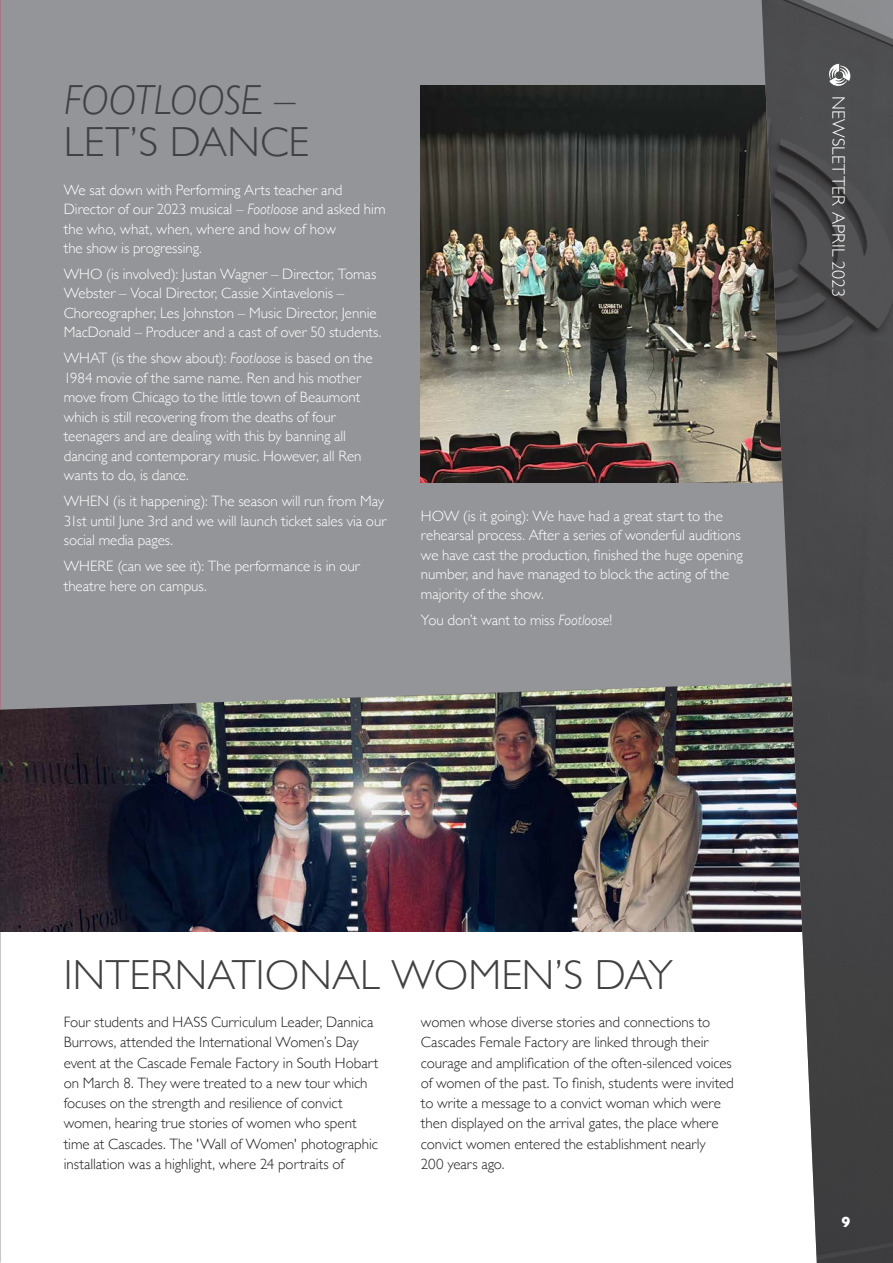
<style>
.page{position:relative;width:893px;height:1263px;background:#fff}
.page>*{position:absolute;margin:0;border:0;box-sizing:border-box;transform-origin:0 0}
.t1{font:300 42px/42px "Gill Sans";letter-spacing:.005em;color:#414042}
.t2{font:300 18px "Gill Sans";letter-spacing:.01em;color:#fff}
.t3{font:300 15px/19.5px "Gill Sans";letter-spacing:-.005em;color:#fff}
.t4{font:300 15px/20.2px "Gill Sans";letter-spacing:-.005em;color:#231f20}
.t5{font:700 15px "Gill Sans";color:#fff}
.s1{font-style:italic}
</style>
<div class="page">
<img style="left:0;top:710px;width:761px;height:222px">
<div style="left:0;top:0;width:761px;height:710px;background:#939598"></div>
<img style="left:421px;top:85px;width:340px;height:398px">
<img style="left:761px;top:0;width:132px;height:1263px">
<svg style="left:829px;top:64px;width:21px;height:22px"></svg>
<h1 class="t1" style="left:64px;top:77px;width:247px"><span class="s1">FOOTLOOSE</span> –<br>LET’S DANCE</h1>
<p class="t3" style="left:64px;top:179px;width:323px">We sat down with Performing Arts teacher and Director of our 2023 musical – <span class="s1">Footloose</span> and asked him the who, what, when, where and how of how<br>the show is progressing.</p>
<p class="t3" style="left:64px;top:264px;width:319px">WHO (is involved): Justan Wagner – Director, Tomas Webster – Vocal Director, Cassie Xintavelonis – Choreographer, Les Johnston – Music Director, Jennie MacDonald – Producer and a cast of over 50 students.</p>
<p class="t3" style="left:64px;top:348px;width:310px">WHAT (is the show about): <span class="s1">Footloose</span> is based on the 1984 movie of the same name. Ren and his mother move from Chicago to the little town of Beaumont which is still recovering from the deaths of four teenagers and are dealing with this by banning all dancing and contemporary music. However, all Ren wants to do, is dance.</p>
<p class="t3" style="left:64px;top:491px;width:324px">WHEN (is it happening): The season will run from May<br>31st until June 3rd and we will launch ticket sales via our social media pages.</p>
<p class="t3" style="left:64px;top:556px;width:298px">WHERE (can we see it): The performance is in our theatre here on campus.</p>
<p class="t3" style="left:421px;top:505px;width:323px">HOW (is it going): We have had a great start to the rehearsal process. After a series of wonderful auditions we have cast the production, finished the huge opening number, and have managed to block the acting of the majority of the show.</p>
<p class="t3" style="left:421px;top:609px;width:193px">You don’t want to miss <span class="s1">Footloose</span>!</p>
<p class="t2" style="left:853px;top:96px;width:203px;rotate:90deg">NEWSLETTER APRIL 2023</p>
<h1 class="t1" style="left:64px;top:952px;width:611px">INTERNATIONAL WOMEN’S DAY</h1>
<p class="t4" style="left:64px;top:1011px;width:316px">Four students and HASS Curriculum Leader, Dannica Burrows, attended the International Women’s Day event at the Cascade Female Factory in South Hobart on March 8. They were treated to a new tour which focuses on the strength and resilience of convict women, hearing true stories of women who spent time at Cascades. The 'Wall of Women' photographic installation was a highlight, where 24 portraits of</p>
<p class="t4" style="left:421px;top:1011px;width:314px">women whose diverse stories and connections to Cascades Female Factory are linked through their courage and amplification of the often-silenced voices of women of the past. To finish, students were invited to write a message to a convict woman which were then displayed on the arrival gates, the place where convict women entered the establishment nearly<br>200 years ago.</p>
<p class="t5" style="left:841px;top:1209px;width:10px">9</p>
</div>
